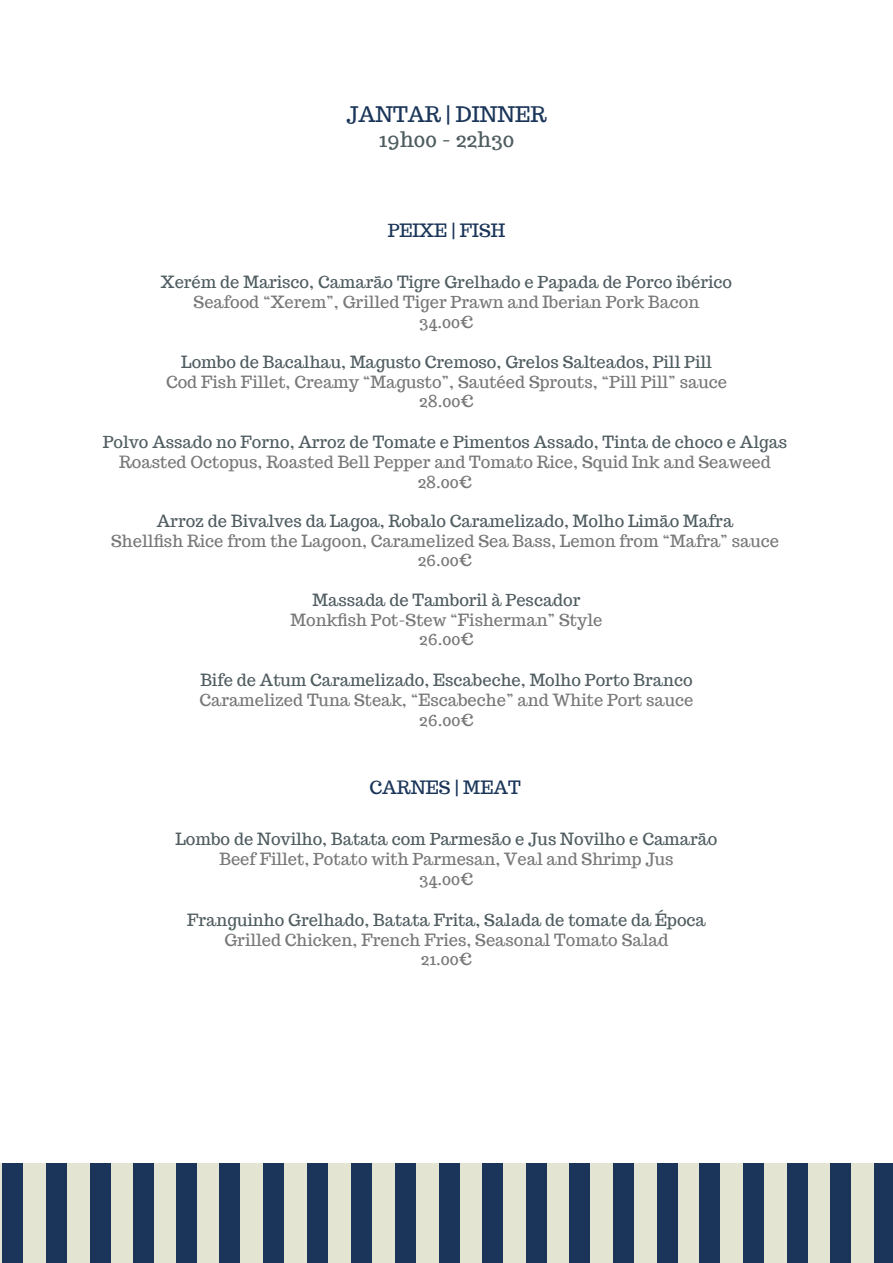
<style>
.page{position:relative;width:893px;height:1263px;background:#fff}
.page>*{position:absolute;margin:0;border:0;box-sizing:border-box;transform-origin:0 0}
.t1{font:21px "Trocchi";color:#1a3559}
.t2{font:21px "Trocchi";color:#4f5c60}
.t3{font:18px "Trocchi";color:#1a3559}
.t4{font:16.5px/19.8px "Trocchi";color:#787878;text-align:center}
.t5{font:16.5px "Trocchi";color:#4f5c60}
</style>
<div class="page">
<div style="left:458px;top:1163px;width:435px;height:100px;background:#e4e4d2"></div>
<div style="left:0;top:1163px;width:460px;height:100px;background:#e4e4d2"></div>
<div style="left:569px;top:1163px;width:21px;height:100px;background:#1a3559"></div>
<div style="left:526px;top:1163px;width:21px;height:100px;background:#1a3559"></div>
<div style="left:482px;top:1163px;width:21px;height:100px;background:#1a3559"></div>
<div style="left:657px;top:1163px;width:21px;height:100px;background:#1a3559"></div>
<div style="left:613px;top:1163px;width:21px;height:100px;background:#1a3559"></div>
<div style="left:743px;top:1163px;width:21px;height:100px;background:#1a3559"></div>
<div style="left:699px;top:1163px;width:21px;height:100px;background:#1a3559"></div>
<div style="left:830px;top:1163px;width:21px;height:100px;background:#1a3559"></div>
<div style="left:787px;top:1163px;width:21px;height:100px;background:#1a3559"></div>
<div style="left:875px;top:1163px;width:18px;height:100px;background:#1a3559"></div>
<div style="left:46px;top:1163px;width:21px;height:100px;background:#1a3559"></div>
<div style="left:2px;top:1163px;width:21px;height:100px;background:#1a3559"></div>
<div style="left:133px;top:1163px;width:21px;height:100px;background:#1a3559"></div>
<div style="left:90px;top:1163px;width:21px;height:100px;background:#1a3559"></div>
<div style="left:219px;top:1163px;width:21px;height:100px;background:#1a3559"></div>
<div style="left:176px;top:1163px;width:21px;height:100px;background:#1a3559"></div>
<div style="left:307px;top:1163px;width:21px;height:100px;background:#1a3559"></div>
<div style="left:263px;top:1163px;width:21px;height:100px;background:#1a3559"></div>
<div style="left:351px;top:1163px;width:21px;height:100px;background:#1a3559"></div>
<div style="left:439px;top:1163px;width:21px;height:100px;background:#1a3559"></div>
<div style="left:395px;top:1163px;width:21px;height:100px;background:#1a3559"></div>
<p class="t1" style="left:346px;top:100px;width:202px">JANTAR | DINNER</p>
<p class="t2" style="left:379px;top:126px;width:137px">19h00 - 22h30</p>
<p class="t3" style="left:388px;top:218px;width:119px">PEIXE | FISH</p>
<p class="t5" style="left:161px;top:271px;width:573px">Xerém de Marisco, Camarão Tigre Grelhado e Papada de Porco ibérico</p>
<p class="t4" style="left:194px;top:292px;width:507px">Seafood “Xerem”, Grilled Tiger Prawn and Iberian Pork Bacon<br>34.00€</p>
<p class="t5" style="left:181px;top:351px;width:532px">Lombo de Bacalhau, Magusto Cremoso, Grelos Salteados, Pill Pill</p>
<p class="t4" style="left:166px;top:372px;width:562px">Cod Fish Fillet, Creamy “Magusto”, Sautéed Sprouts, “Pill Pill” sauce<br>28.00€</p>
<p class="t5" style="left:103px;top:431px;width:686px">Polvo Assado no Forno, Arroz de Tomate e Pimentos Assado, Tinta de choco e Algas</p>
<p class="t4" style="left:119px;top:452px;width:653px">Roasted Octopus, Roasted Bell Pepper and Tomato Rice, Squid Ink and Seaweed<br>28.00€</p>
<p class="t5" style="left:157px;top:510px;width:578px">Arroz de Bivalves da Lagoa, Robalo Caramelizado, Molho Limão Mafra</p>
<p class="t4" style="left:111px;top:531px;width:670px">Shellfish Rice from the Lagoon, Caramelized Sea Bass, Lemon from “Mafra” sauce<br>26.00€</p>
<p class="t5" style="left:313px;top:589px;width:269px">Massada de Tamboril à Pescador</p>
<p class="t4" style="left:291px;top:610px;width:313px">Monkfish Pot-Stew “Fisherman” Style<br>26.00€</p>
<p class="t5" style="left:200px;top:669px;width:494px">Bife de Atum Caramelizado, Escabeche, Molho Porto Branco</p>
<p class="t4" style="left:200px;top:690px;width:495px">Caramelized Tuna Steak, “Escabeche” and White Port sauce<br>26.00€</p>
<p class="t3" style="left:369px;top:776px;width:153px">CARNES | MEAT</p>
<p class="t5" style="left:176px;top:829px;width:543px">Lombo de Novilho, Batata com Parmesão e Jus Novilho e Camarão</p>
<p class="t4" style="left:219px;top:849px;width:456px">Beef Fillet, Potato with Parmesan, Veal and Shrimp Jus<br>34.00€</p>
<p class="t5" style="left:187px;top:909px;width:520px">Franguinho Grelhado, Batata Frita, Salada de tomate da Época</p>
<p class="t4" style="left:224px;top:929px;width:446px">Grilled Chicken, French Fries, Seasonal Tomato Salad<br>21.00€</p>
</div>
